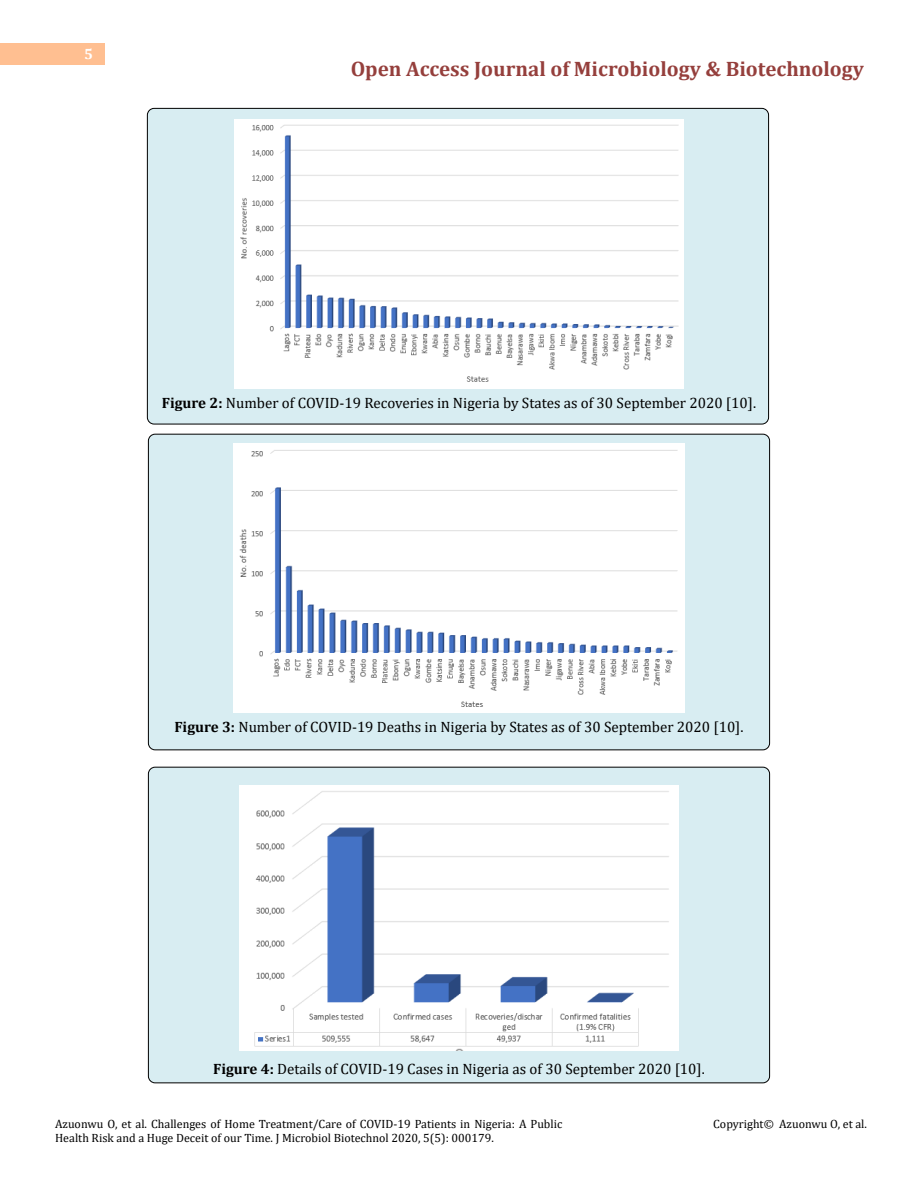
<style>
.page{position:relative;width:918px;height:1188px;background:#fff}
.page>*{position:absolute;margin:0;border:0;box-sizing:border-box;transform-origin:0 0}
.t1{font:700 21px "Cambria";color:#953f3c}
.t2{font:15px "Cambria";color:#000}
.t3{font:700 15px "Cambria";color:#fff}
.t4{font:12px/14.4px "Cambria";color:#000}
.s1{font-weight:700}
</style>
<div class="page">
<div style="left:0;top:43px;width:105px;height:21px;background:#ffbf91"></div>
<div style="left:148px;top:767px;width:622px;height:316px;background:#d8edf2;border-radius:7px"></div>
<div style="left:148px;top:434px;width:622px;height:316px;background:#d8edf2;border-radius:7px"></div>
<div style="left:147px;top:108px;width:622px;height:316px;background:#d8edf2;border-radius:7px"></div>
<img style="left:234px;top:120px;width:450px;height:268px">
<img style="left:234px;top:444px;width:450px;height:269px">
<img style="left:240px;top:786px;width:438px;height:265px">
<p class="t3" style="left:84px;top:44px;width:10px">5</p>
<h1 class="t1" style="left:351px;top:54px;width:515px">Open Access Journal of Microbiology &amp; Biotechnology</h1>
<p class="t2" style="left:162px;top:394px;width:596px"><span class="s1">Figure 2:</span> Number of COVID-19 Recoveries in Nigeria by States as of 30 September 2020 [10].</p>
<p class="t2" style="left:174px;top:718px;width:571px"><span class="s1">Figure 3:</span> Number of COVID-19 Deaths in Nigeria by States as of 30 September 2020 [10].</p>
<p class="t2" style="left:213px;top:1060px;width:493px"><span class="s1">Figure 4:</span> Details of COVID-19 Cases in Nigeria as of 30 September 2020 [10].</p>
<p class="t4" style="left:55px;top:1117px;width:509px">Azuonwu O, et al. Challenges of Home Treatment/Care of COVID-19 Patients in Nigeria: A Public<br>Health Risk and a Huge Deceit of our Time. J Microbiol Biotechnol 2020, 5(5): 000179.</p>
<p class="t4" style="left:713px;top:1117px;width:155px">Copyright© Azuonwu O, et al.</p>
</div>
